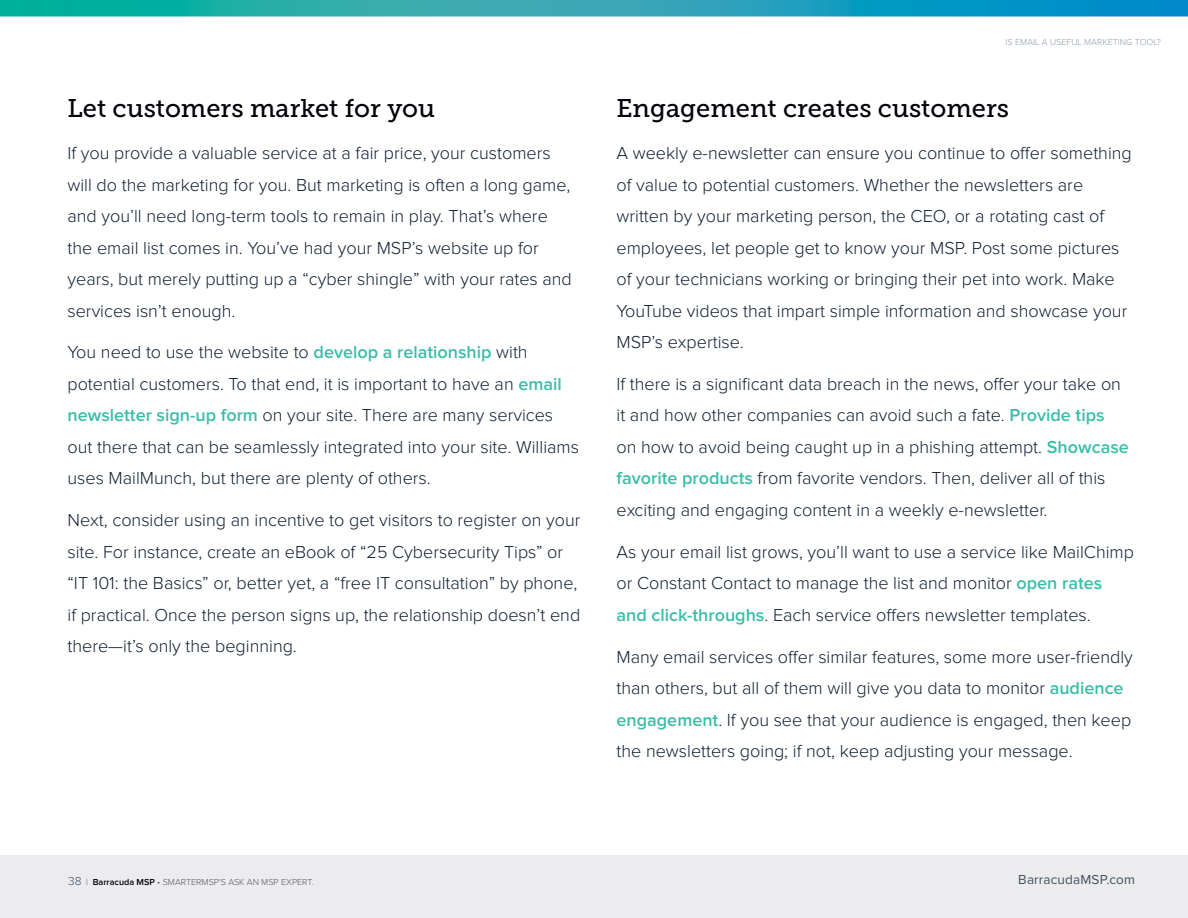
<style>
.page{position:relative;width:1188px;height:918px;background:#fff}
.page>*{position:absolute;margin:0;border:0;box-sizing:border-box;transform-origin:0 0}
.t1{font:25.5px "Museo Slab 500";color:#00000a}
.t2{font:300 18px/31.5px "Proxima Nova";color:#111f32}
.t3{font:13.5px "Proxima Nova";letter-spacing:.015em;color:#425160}
.t4{font:300 9px "Proxima Nova";color:#58595b}
.t5{font:300 9px "Proxima Nova";color:#919daa}
.s1{font-weight:600;color:#3bbda9}
.s2{font-size:12px;color:#425160}
.s3{font-weight:600;color:#00000a}
</style>
<div class="page">
<div style="left:0;top:855px;width:1188px;height:63px;background:#ecebee"></div>
<svg style="left:0;top:0;width:1188px;height:16px;background:#1aa3b4"></svg>
<h1 class="t1" style="left:68px;top:94px;width:369px">Let customers market for you</h1>
<p class="t2" style="left:68px;top:138px;width:506px">If you provide a valuable service at a fair price, your customers will do the marketing for you. But marketing is often a long game, and you’ll need long-term tools to remain in play. That’s where the email list comes in. You’ve had your MSP’s website up for years, but merely putting up a “cyber shingle” with your rates and services isn’t enough.</p>
<p class="t2" style="left:68px;top:337px;width:513px">You need to use the website to <span class="s1">develop a relationship</span> with potential customers. To that end, it is important to have an <span class="s1">email newsletter sign-up form</span> on your site. There are many services out there that can be seamlessly integrated into your site. Williams uses MailM unch, but there are plenty of others.</p>
<p class="t2" style="left:68px;top:505px;width:514px">Next, consider using an incentive to get visitors to register on your site. For instance, create an eBook of “25 Cybersecurity Tips” or “IT 101: the Basics” or, better yet, a “free IT consultation” by phone, if practical. Once the person signs up, the relationship doesn’t end there—it’s only the beginning.</p>
<p class="t5" style="left:1006px;top:37px;width:141px">Is email a useful marketi ng tool</p>
<p class="t5" style="left:1157px;top:37px;width:6px">?</p>
<h1 class="t1" style="left:616px;top:94px;width:394px">Engagement creates customers</h1>
<p class="t2" style="left:616px;top:138px;width:517px">A weekly e-newsletter can ensure you continue to offer something of value to potential customers. Whether the newsletters are written by your marketing person, the CEO, or a rotating cast of employees, let people get to know your MSP. Post some pictures of your technicians working or bringing their pet into work. Make YouTube videos that impart simple information and showcase your MSP’s expertise.</p>
<p class="t2" style="left:616px;top:369px;width:514px">If there is a significant data breach in the news, offer your take on it and how other companies can avoid such a fate. <span class="s1">Provide tips </span>on how to avoid being caught up in a phishing attempt. <span class="s1">Showcase favorite products</span> from favorite vendors. Then, deliver all of this exciting and engaging content in a weekly e-newsletter.</p>
<p class="t2" style="left:616px;top:537px;width:519px">As your email list grows, you’ll want to use a service like MailChimp or Constant Contact to manage the list and monitor <span class="s1">open rates and click-throughs</span>. Each service offers newsletter templates.</p>
<p class="t2" style="left:616px;top:642px;width:518px">Many email services offer similar features, some more user-friendly than others, but all of them will give you data to monitor <span class="s1">audience engagement</span>. If you see that your audience is engaged, then keep the newsletters going; if not, keep adjusting your message.</p>
<p class="t4" style="left:68px;top:877px;width:247px"><span class="s2">38</span> | <span class="s3">Barracuda MSP</span> • SmarterMSP's As k an MSP Expert.</p>
<p class="t3" style="left:1018px;top:869px;width:118px">BarracudaMSP.com</p>
</div>
